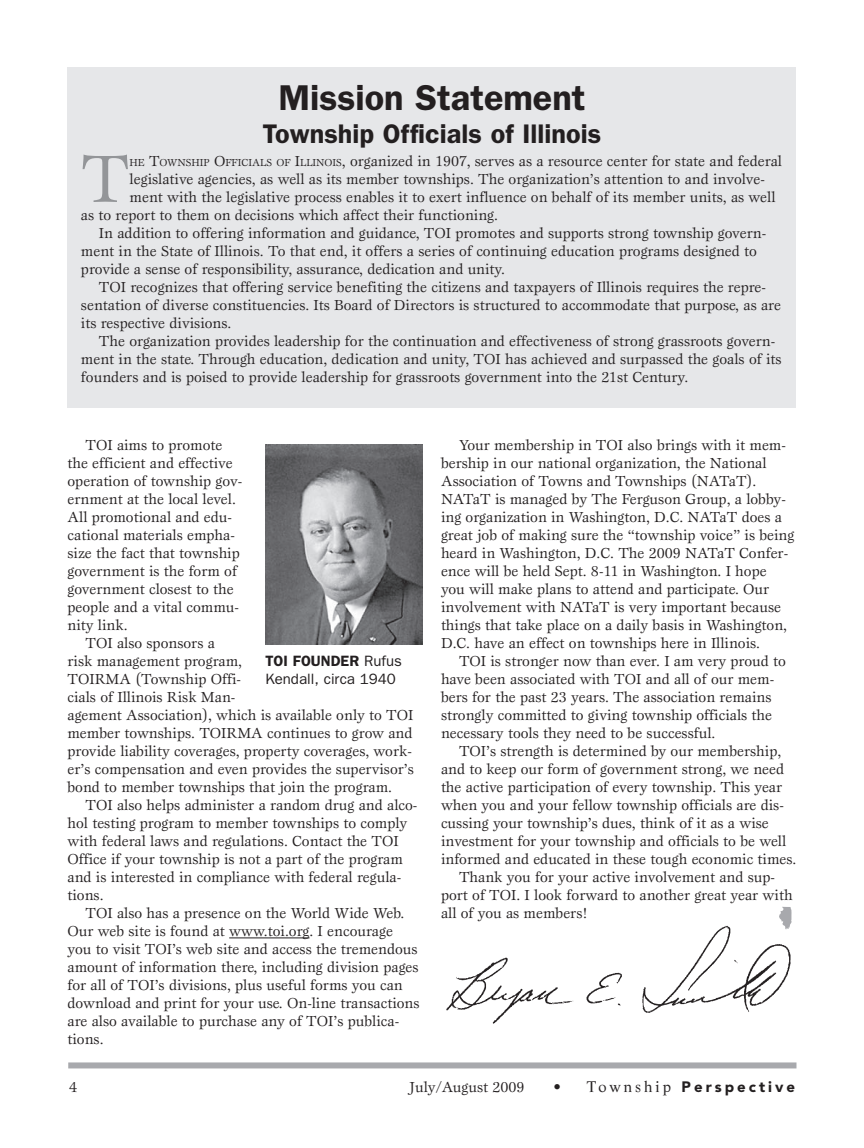
<style>
.page{position:relative;width:864px;height:1148px;background:#fff}
.page>*{position:absolute;margin:0;border:0;box-sizing:border-box;transform-origin:0 0}
.t1{font:69px "Esprit";color:#939598}
.t2{font:600 36px "Franklin Gothic";color:#231f20}
.t3{font:600 27px "Franklin Gothic";color:#231f20}
.t4{font:15px/18px "Esprit";color:#231f20}
.t5{font:15px/18px "Franklin Gothic";color:#231f20}
.t6{font:900 15px "Avenir";letter-spacing:.2em;color:#231f20}
.s1{font-size:10.5px}
.s2{font-style:inherit}
.s3{font-weight:600}
.s4{font-family:"Life";font-weight:400}
</style>
<div class="page">
<div style="left:68px;top:1062px;width:728px;height:6px;background:#a8a9ad"></div>
<hr style="left:229px;top:937px;width:81px;height:1px;background:#231f20">
<div style="left:68px;top:68px;width:728px;height:340px;background:#e6e7e9"></div>
<img style="left:446px;top:925px;width:345px;height:99px">
<svg style="left:779px;top:906px;width:13px;height:23px"></svg>
<img style="left:266px;top:445px;width:157px;height:199px">
<h2 class="t2" style="left:278px;top:76px;width:309px">Mission Statement</h2>
<h3 class="t3" style="left:263px;top:118px;width:340px">Township Officials of Illinois</h3>
<h1 class="t1" style="left:81px;top:137px;width:50px">T</h1>
<p class="t4" style="left:130px;top:151px;width:654px"><span class="s1">HE</span> <span class="s2">T</span><span class="s1">OWNSHIP</span> <span class="s2">O</span><span class="s1">FFICIALS OF</span> <span class="s2">I</span><span class="s1">LLINOIS</span><span class="s2">,</span> organized in 1907, serves as a resource center for state and federal</p>
<p class="t4" style="left:130px;top:169px;width:637px">legislative agencies, as well as its member townships. The organization’s attention to and involve-</p>
<p class="t4" style="left:130px;top:187px;width:647px">ment with the legislative process enables it to exert influence on behalf of its member units, as well</p>
<p class="t4" style="left:81px;top:205px;width:419px">as to report to them on decisions which affect their functioning.</p>
<p class="t4" style="left:99px;top:223px;width:669px">In addition to offering information and guidance, TOI promotes and supports strong township govern-</p>
<p class="t4" style="left:81px;top:241px;width:678px">ment in the State of Illinois. To that end, it offers a series of continuing education programs designed to</p>
<p class="t4" style="left:81px;top:259px;width:426px">provide a sense of responsibility, assurance, dedication and unity.</p>
<p class="t4" style="left:99px;top:277px;width:669px">TOI recognizes that offering service benefiting the citizens and taxpayers of Illinois requires the repre-</p>
<p class="t4" style="left:81px;top:295px;width:702px">sentation of diverse constituencies. Its Board of Directors is structured to accommodate that purpose, as are</p>
<p class="t4" style="left:81px;top:313px;width:152px">its respective divisions.</p>
<p class="t4" style="left:99px;top:331px;width:678px">The organization provides leadership for the continuation and effectiveness of strong grassroots govern-</p>
<p class="t4" style="left:81px;top:349px;width:702px">ment in the state. Through education, dedication and unity, TOI has achieved and surpassed the goals of its</p>
<p class="t4" style="left:81px;top:367px;width:609px">founders and is poised to provide leadership for grassroots government into the 21st Century.</p>
<p class="t4" style="left:86px;top:436px;width:138px">TOI aims to promote</p>
<p class="t4" style="left:68px;top:454px;width:167px">the efficient and effective</p>
<p class="t4" style="left:68px;top:472px;width:176px">operation of township gov-</p>
<p class="t4" style="left:68px;top:490px;width:170px">ernment at the local level.</p>
<p class="t4" style="left:68px;top:508px;width:166px">All promotional and edu-</p>
<p class="t4" style="left:68px;top:526px;width:169px">cational materials empha-</p>
<p class="t4" style="left:68px;top:544px;width:174px">size the fact that township</p>
<p class="t4" style="left:68px;top:562px;width:171px">government is the form of</p>
<p class="t4" style="left:68px;top:580px;width:168px">government closest to the</p>
<p class="t4" style="left:68px;top:598px;width:173px">people and a vital commu-</p>
<p class="t4" style="left:68px;top:616px;width:62px">nity link.</p>
<p class="t4" style="left:86px;top:634px;width:131px">TOI also sponsors a</p>
<p class="t4" style="left:68px;top:652px;width:176px">risk management program,</p>
<p class="t4" style="left:68px;top:670px;width:175px">TOIRMA (Township Offi-</p>
<p class="t4" style="left:68px;top:688px;width:169px">cials of Illinois Risk Man-</p>
<p class="t4" style="left:68px;top:706px;width:348px">agement Association), which is available only to TOI</p>
<p class="t4" style="left:68px;top:724px;width:347px">member townships. TOIRMA continues to grow and</p>
<p class="t4" style="left:68px;top:742px;width:346px">provide liability coverages, property coverages, work-</p>
<p class="t4" style="left:68px;top:760px;width:348px">er’s compensation and even provides the supervisor’s</p>
<p class="t4" style="left:68px;top:778px;width:326px">bond to member townships that join the program.</p>
<p class="t4" style="left:86px;top:796px;width:333px">TOI also helps administer a random drug and alco-</p>
<p class="t4" style="left:68px;top:814px;width:341px">hol testing program to member townships to comply</p>
<p class="t4" style="left:68px;top:832px;width:333px">with federal laws and regulations. Contact the TOI</p>
<p class="t4" style="left:68px;top:850px;width:337px">Office if your township is not a part of the program</p>
<p class="t4" style="left:68px;top:868px;width:335px">and is interested in compliance with federal regula-</p>
<p class="t4" style="left:68px;top:886px;width:38px">tions.</p>
<p class="t4" style="left:86px;top:904px;width:320px">TOI also has a presence on the World Wide Web.</p>
<p class="t4" style="left:68px;top:922px;width:327px">Our web site is found at www.toi.org. I encourage</p>
<p class="t4" style="left:68px;top:940px;width:352px">you to visit TOI’s web site and access the tremendous</p>
<p class="t4" style="left:68px;top:958px;width:353px">amount of information there, including division pages</p>
<p class="t4" style="left:68px;top:976px;width:337px">for all of TOI’s divisions, plus useful forms you can</p>
<p class="t4" style="left:68px;top:994px;width:354px">download and print for your use. On-line transactions</p>
<p class="t4" style="left:68px;top:1012px;width:333px">are also available to purchase any of TOI’s publica-</p>
<p class="t4" style="left:68px;top:1030px;width:38px">tions.</p>
<p class="t5" style="left:265px;top:652px;width:138px"><span class="s3">TOI Founder</span> Rufus<br>Kendall, circa 1940</p>
<p class="t4" style="left:441px;top:436px;width:355px;text-indent:18px">Your membership in TOI also brings with it mem&shy;bership in our national organization, the National Association of Towns and Townships (NATaT).<br>NATaT is managed by The Ferguson Group, a lobby&shy;ing organization in Washington, D.C. NATaT does a great job of making sure the “township voice” is being heard in Washington, D.C. The 2009 NATaT Confer&shy;ence will be held Sept. 8-11 in Washington. I hope<br>you will make plans to attend and participate. Our involvement with NATaT is very important because things that take place on a daily basis in Washington, D.C. have an effect on townships here in Illinois.</p>
<p class="t4" style="left:441px;top:652px;width:346px;text-indent:18px">TOI is stronger now than ever. I am very proud to have been associated with TOI and all of our mem&shy;bers for the past 23 years. The association remains strongly committed to giving township officials the necessary tools they need to be successful.</p>
<p class="t4" style="left:459px;top:742px;width:324px">TOI’s strength is determined by our membership,</p>
<p class="t4" style="left:441px;top:760px;width:345px">and to keep our form of government strong, we need</p>
<p class="t4" style="left:441px;top:778px;width:343px">the active participation of every township. This year</p>
<p class="t4" style="left:441px;top:796px;width:344px">when you and your fellow township officials are dis-</p>
<p class="t4" style="left:441px;top:814px;width:329px">cussing your township’s dues, think of it as a wise</p>
<p class="t4" style="left:441px;top:832px;width:347px">investment for your township and officials to be well</p>
<p class="t4" style="left:441px;top:850px;width:357px">informed and educated in these tough economic times.</p>
<p class="t4" style="left:459px;top:868px;width:318px">Thank you for your active involvement and sup-</p>
<p class="t4" style="left:441px;top:886px;width:353px">port of TOI. I look forward to another great year with</p>
<p class="t4" style="left:441px;top:904px;width:148px">all of you as members!</p>
<p class="t4" style="left:69px;top:1078px;width:10px">4</p>
<p class="t4" style="left:410px;top:1078px;width:117px">July/August 2009</p>
<p class="t6" style="left:554px;top:1078px;width:243px">• <span class="s4">Township</span> Perspective</p>
</div>
